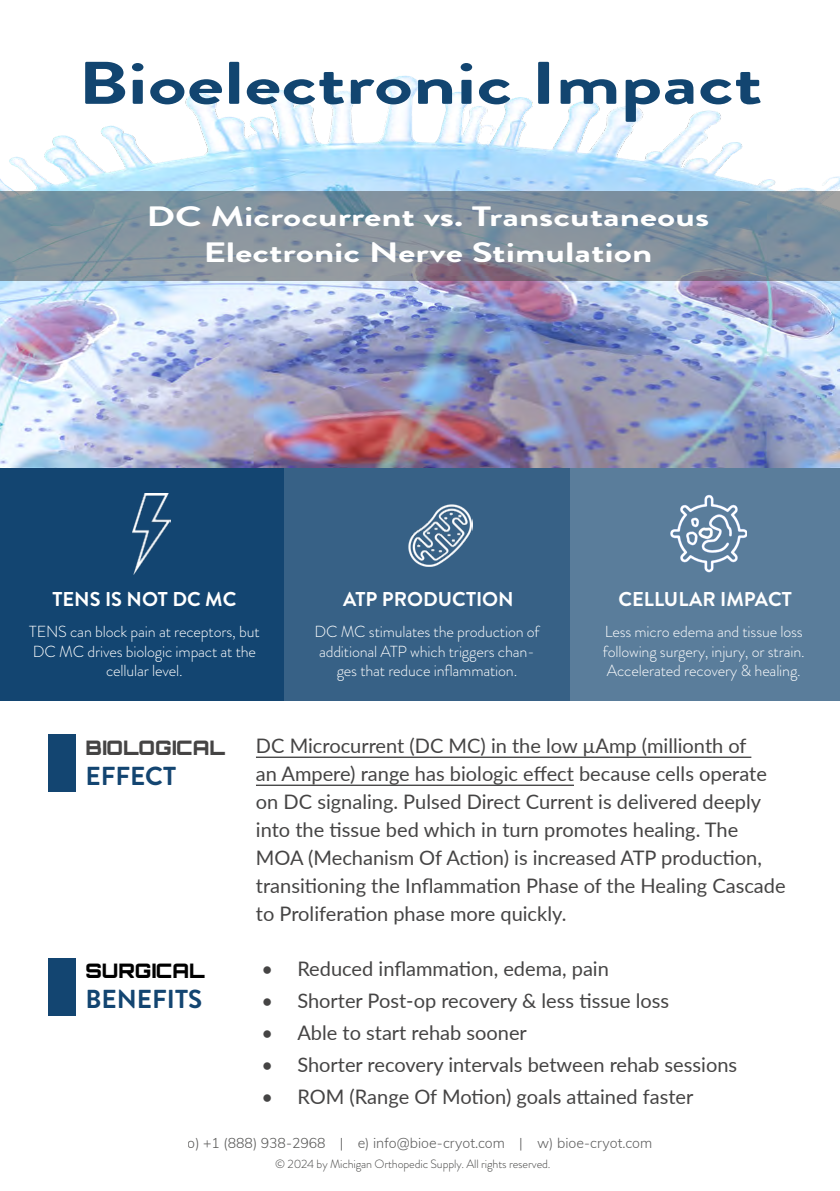
<style>
.page{position:relative;width:840px;height:1191px;background:#fff}
.page>*{position:absolute;margin:0;border:0;box-sizing:border-box;transform-origin:0 0}
.t1{font:700 60px "Brandon Grotesque";color:#124570;scale:1.39 1}
.t2{font:700 28px/36px "Brandon Grotesque";color:#fff;text-align:center;scale:1.39 1}
.t3{font:700 26px "Brandon Grotesque";color:#134571}
.t4{font:20px/28px "Lato";color:#454444}
.t5{font:700 20px "Brandon Grotesque";color:#fff}
.t6{font:900 20px "Orbitron";color:#454444}
.t7{font:900 20px "Orbitron";color:#000}
.t8{font:300 16px/19.2px "Brandon Grotesque";letter-spacing:-.01em;color:#fff;text-align:center}
.t9{font:300 14px "Muli";color:#5e5e5e}
.t10{font:300 12px "Brandon Grotesque";letter-spacing:-.01em;color:#434342}
.s1{color:#575756}
</style>
<div class="page">
<img style="left:0;top:75px;width:839px;height:393px">
<div style="left:0;top:468px;width:283px;height:233px;background:#134571"></div>
<div style="left:48px;top:734px;width:28px;height:58px;background:#134571"></div>
<div style="left:48px;top:958px;width:28px;height:58px;background:#134571"></div>
<div style="left:283px;top:467px;width:287px;height:233px;background:#376186"></div>
<div style="left:570px;top:468px;width:269px;height:233px;background:#5a7d9b"></div>
<hr style="left:256px;top:756px;width:495px;height:1px;background:#000">
<hr style="left:256px;top:784px;width:317px;height:1px;background:#000">
<img style="left:670px;top:494px;width:76px;height:79px">
<img style="left:132px;top:493px;width:38px;height:81px">
<img style="left:408px;top:504px;width:64px;height:62px">
<svg style="left:0;top:192px;width:839px;height:89px;background:#80909c"></svg>
<h1 class="t1" style="left:78px;top:41px;width:494px">Bioelectronic Impact</h1>
<h2 class="t2" style="left:146px;top:199px;width:406px">DC Microcurrent vs. Transcutaneous<br>Electronic Nerve Stimulation</h2>
<p class="t5" style="left:52px;top:585px;width:185px">TENS IS NOT DC MC</p>
<p class="t5" style="left:343px;top:585px;width:172px">ATP PRODUCTION</p>
<p class="t5" style="left:618px;top:585px;width:175px">CELLULAR IMPACT</p>
<p class="t8" style="left:29px;top:622px;width:232px">TENS can block pain at receptors, but<br>DC MC drives biologic impact at the cellular level.</p>
<p class="t8" style="left:602px;top:622px;width:203px;text-align:justify">Less micro edema and tissue loss following surgery, injury, or strain.<br>Accelerated recovery &amp; healing.</p>
<p class="t8" style="left:314px;top:622px;width:227px">DC MC stimulates the production of additional ATP which triggers chan&shy;ges that reduce inflammation.</p>
<p class="t6" style="left:85px;top:735px;width:141px">BIOLOGICAL</p>
<h3 class="t3" style="left:85px;top:758px;width:92px">EFFECT</h3>
<p class="t4" style="left:256px;top:730px;width:531px">DC Microcurrent (DC MC) in the low µAmp (millionth of<br>an Ampere) range has biologic effect because cells operate on DC signaling. Pulsed Direct Current is delivered deeply into the tissue bed which in turn promotes healing. The MOA (Mechanism Of Action) is increased ATP production, transitioning the Inflammation Phase of the Healing Cascade to Proliferation phase more quickly.</p>
<p class="t4" style="left:261px;top:954px;width:349px">• Reduced inflammation, edema, pain</p>
<p class="t4" style="left:261px;top:986px;width:409px">• Shorter Post-op recovery &amp; less tissue loss</p>
<p class="t4" style="left:261px;top:1018px;width:267px">• Able to start rehab sooner</p>
<p class="t4" style="left:261px;top:1050px;width:477px">• Shorter recovery intervals between rehab sessions</p>
<p class="t4" style="left:261px;top:1082px;width:433px">• ROM (Range Of Motion) goals attained faster</p>
<p class="t9" style="left:187px;top:1133px;width:466px"><span class="s1">o) +1 (888) 938-2968 |</span> e) info@bioe-cryot.com | w) bioe-cryot.com</p>
<p class="t7" style="left:85px;top:958px;width:121px">SURGICAL</p>
<h3 class="t3" style="left:85px;top:981px;width:118px">BENEFITS</h3>
<p class="t10" style="left:275px;top:1155px;width:277px">© 2024 by Michigan Orthopedic Supply. All rights reserved.</p>
</div>
